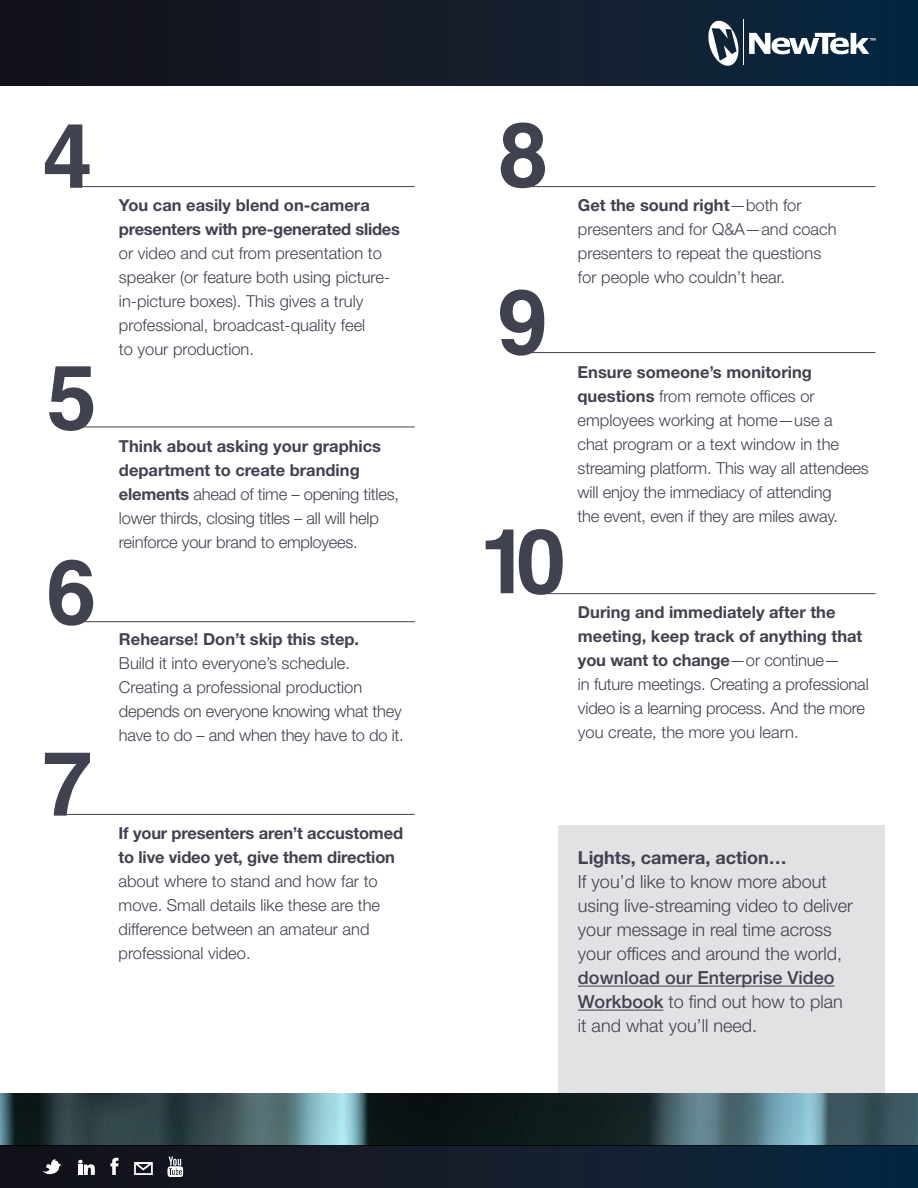
<style>
.page{position:relative;width:918px;height:1188px;background:#fff}
.page>*{position:absolute;margin:0;border:0;box-sizing:border-box;transform-origin:0 0}
.t1{font:700 90px "Helvetica";color:#404250}
.t2{font:300 18px/24px "Helvetica Neue LT Std";color:#404250}
.t3{font:700 18px "Helvetica Neue LT Std";color:#404250}
.t4{font:300 16.5px/24px "Helvetica Neue LT Std";color:#404250}
.s1{font-weight:700}
.s2{font-weight:500}
</style>
<div class="page">
<div style="left:558px;top:825px;width:327px;height:269px;background:#e2e1e3"></div>
<hr style="left:578px;top:986px;width:257px;height:1px;background:#404250">
<hr style="left:578px;top:1010px;width:85px;height:1px;background:#404250">
<img style="left:0;top:1094px;width:918px;height:51px">
<div style="left:0;top:1145px;width:918px;height:43px;background:linear-gradient(to right,#171117,#0b2840)"></div>
<svg style="left:137px;top:1165px;width:13px;height:7px"></svg>
<div style="left:134px;top:1162px;width:19px;height:13px;border:2px solid #fff"></div>
<svg style="left:110px;top:1158px;width:8px;height:17px"></svg>
<svg style="left:78px;top:1160px;width:17px;height:15px"></svg>
<svg style="left:168px;top:1157px;width:15px;height:20px"></svg>
<svg style="left:43px;top:1158px;width:19px;height:17px"></svg>
<div style="left:0;top:0;width:918px;height:85px;background:linear-gradient(to right,#171117,#0c2841)"></div>
<hr style="left:743px;top:19px;width:1px;height:45px;background:#fff">
<svg style="left:706px;top:19px;width:35px;height:49px"></svg>
<svg style="left:749px;top:33px;width:126px;height:21px"></svg>
<hr style="left:80px;top:186px;width:335px;height:1px;background:#404250">
<hr style="left:61px;top:814px;width:354px;height:1px;background:#404250">
<hr style="left:527px;top:186px;width:348px;height:1px;background:#404250">
<hr style="left:531px;top:352px;width:344px;height:1px;background:#404250">
<hr style="left:536px;top:593px;width:339px;height:1px;background:#404250">
<hr style="left:83px;top:427px;width:332px;height:1px;background:#404250">
<hr style="left:83px;top:621px;width:332px;height:1px;background:#404250">
<p class="t1" style="left:43px;top:84px;width:52px">4</p>
<p class="t1" style="left:47px;top:325px;width:52px">5</p>
<p class="t1" style="left:46px;top:520px;width:52px">6</p>
<p class="t1" style="left:43px;top:711px;width:52px">7</p>
<p class="t4" style="left:119px;top:192px;width:282px"><span class="s1">You can easily blend on-camera presenters with pre-generated slides </span>or video and cut from presentation to speaker (or feature both using picture&shy;in-picture boxes). This gives a truly professional, broadcast-quality feel<br>to your production.</p>
<p class="t4" style="left:119px;top:434px;width:282px"><span class="s1">Think about asking your graphics department to create branding elements</span> ahead of time – opening titles, lower thirds, closing titles – all will help reinforce your brand to employees.</p>
<p class="t4" style="left:119px;top:627px;width:286px"><span class="s1">Rehearse! Don’t skip this step.<br></span>Build it into everyone’s schedule.<br>Creating a professional production depends on everyone knowing what they have to do – and when they have to do it.</p>
<p class="t4" style="left:119px;top:821px;width:286px"><span class="s1">If your presenters aren’t accustomed to live video yet, give them direction </span>about where to stand and how far to move. Small details like these are the difference between an amateur and professional video.</p>
<p class="t1" style="left:498px;top:82px;width:52px">8</p>
<p class="t1" style="left:497px;top:249px;width:52px">9</p>
<p class="t1" style="left:479px;top:489px;width:88px">10</p>
<p class="t4" style="left:578px;top:192px;width:260px"><span class="s1">Get the sound right</span>—both for presenters and for Q&amp;A—and coach presenters to repeat the questions for people who couldn’t hear.</p>
<p class="t4" style="left:578px;top:359px;width:293px"><span class="s1">Ensure someone’s monitoring questions</span> from remote offices or employees working at home—use a<br>chat program or a text window in the streaming platform. This way all attendees will enjoy the immediacy of attending<br>the event, even if they are miles away.</p>
<p class="t4" style="left:578px;top:600px;width:292px"><span class="s1">During and immediately after the meeting, keep track of anything that you want to change</span>—or continue—<br>in future meetings. Creating a professional video is a learning process. And the more you create, the more you learn.</p>
<p class="t3" style="left:578px;top:847px;width:210px">Lights, camera, action…</p>
<p class="t2" style="left:578px;top:870px;width:276px">If you’d like to know more about using live-streaming video to deliver your message in real time across your offices and around the world, <span class="s2">download our Enterprise Video<br>Workbook</span> to find out how to plan it and what you’ll need.</p>
</div>
